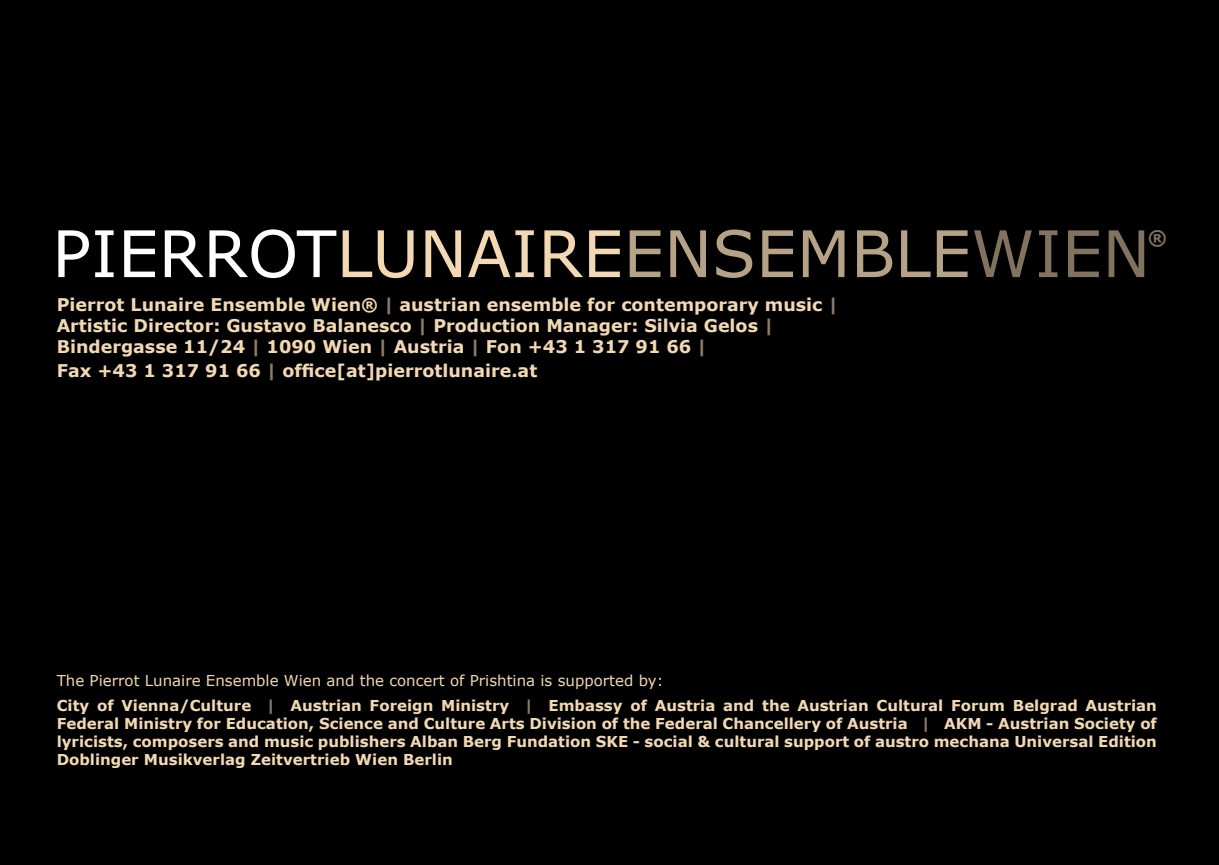
<style>
.page{position:relative;width:1219px;height:865px;background:#000}
.page>*{position:absolute;margin:0;border:0;box-sizing:border-box;transform-origin:0 0}
.t1{font:64.25px "Verdana";color:#b6a287}
.t2{font:700 20px "Verdana";color:#817360}
.t3{font:700 17.5px "Verdana";color:#f2d8b3}
.t4{font:700 15px/18px "Verdana";color:#f2d8b3;text-align:justify}
.t5{font:15px "Verdana";color:#f2d8b3}
.s1{color:#fff}
.s2{color:#f2d8b3}
.s3{color:#817360}
.s4{color:#8b7c67}
</style>
<div class="page">
<h1 class="t1" style="left:52px;top:213px;width:1100px"><span class="s1">PIERROT</span><span class="s2">LUNAIRE</span>ENSEMBLE<span class="s3">WIEN</span></h1>
<p class="t3" style="left:57px;top:294px;width:783px">Pierrot Lunaire Ensemble Wien® <span class="s4">|</span> austrian ensemble for contemporary music <span class="s4">|</span></p>
<p class="t3" style="left:57px;top:315px;width:718px">Artistic Director: Gustavo Balanesco <span class="s4">|</span> Production Manager: Silvia Gelos <span class="s4">|</span></p>
<p class="t3" style="left:57px;top:336px;width:652px">Bindergasse 11/24 <span class="s4">|</span> 1090 Wien <span class="s4">|</span> Austria <span class="s4">|</span> Fon +43 1 317 91 66 <span class="s4">|</span></p>
<p class="t3" style="left:57px;top:360px;width:482px">Fax +43 1 317 91 66 <span class="s4">|</span> office[at]pierrotlunaire.at</p>
<h2 class="t2" style="left:1148px;top:225px;width:21px">®</h2>
<p class="t5" style="left:57px;top:671px;width:608px">The Pierrot Lunaire Ensemble Wien and the concert of Prishtina is supported by:</p>
<p class="t4" style="left:57px;top:696px;width:1102px">City of Vienna/Culture <span class="s4">|</span> Austrian Foreign Ministry <span class="s4">|</span> Embassy of Austria and the Austrian Cultural Forum Belgrad Austrian Federal Ministry for Education, Science and Culture Arts Division of the Federal Chancellery of Austria <span class="s4">|</span> AKM - Austrian Society of lyricists, composers and music publishers Alban Berg Fundation SKE - social &amp; cultural support of austro mechana Universal Edition Doblinger Musikverlag Zeitvertrieb Wien Berlin</p>
</div>
